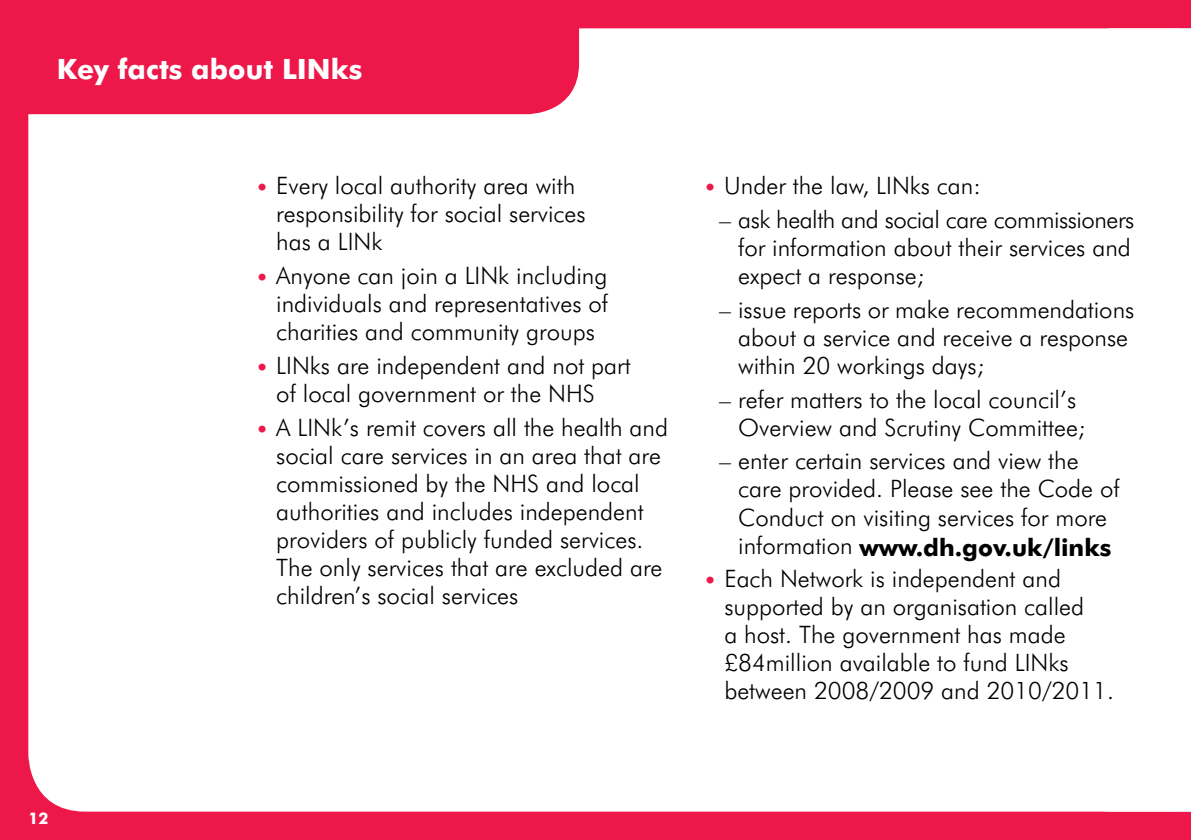
<style>
.page{position:relative;width:1191px;height:840px;background:#fff}
.page>*{position:absolute;margin:0;border:0;box-sizing:border-box;transform-origin:0 0}
.t1{font:700 28px "Futura BT";color:#fff}
.t2{font:300 24px/28px "Futura BT";color:#000}
.t3{font:700 16px "Futura BT";color:#fff}
.s1{color:#ed1849}
.s2{font-weight:700}
</style>
<div class="page">
<div style="left:0;top:0;width:1191px;height:839px;background:#ed1849"></div>
<div style="left:28px;top:28px;width:1163px;height:783px;background:#fff"></div>
<svg style="left:28px;top:28px;width:551px;height:86px"></svg>
<p class="t1" style="left:57px;top:52px;width:307px">Key facts about LINks</p>
<p class="t2" style="left:276px;top:171px;width:311px;text-indent:-21px"><span class="s1">•</span> Every local authority area with responsibility for social services has a LINk</p>
<p class="t2" style="left:276px;top:261px;width:333px;text-align:justify;text-indent:-21px"><span class="s1">•</span> Anyone can join a LINk including individuals and representatives of charities and community groups</p>
<p class="t2" style="left:276px;top:351px;width:356px;text-indent:-21px"><span class="s1">•</span> LINks are independent and not part of local government or the NHS</p>
<p class="t2" style="left:276px;top:412px;width:393px;text-indent:-21px"><span class="s1">•</span> A LINk’s remit covers all the health and social care services in an area that are commissioned by the NHS and local authorities and includes independent providers of publicly funded services.<br>The only services that are excluded are children’s social services</p>
<p class="t2" style="left:703px;top:171px;width:279px"><span class="s1">•</span> Under the law, LINks can:</p>
<p class="t2" style="left:738px;top:205px;width:397px;text-indent:-19px">– ask health and social care commissioners for information about their services and expect a response;</p>
<p class="t2" style="left:738px;top:295px;width:397px;text-indent:-19px">– issue reports or make recommendations about a service and receive a response within 20 workings days;</p>
<p class="t2" style="left:738px;top:385px;width:349px;text-indent:-19px">– refer matters to the local council’s<br>Overview and Scrutiny Committee;</p>
<p class="t2" style="left:738px;top:446px;width:383px;line-height:28.6px;text-indent:-19px">– enter certain services and view the care provided. Please see the Code of Conduct on visiting services for more information <span class="s2">www.dh.gov.uk/links</span></p>
<p class="t2" style="left:724px;top:564px;width:391px;text-indent:-21px"><span class="s1">•</span> Each Network is independent and supported by an organisation called<br>a host. The government has made £84million available to fund LINks between 2008/2009 and 2010/2011.</p>
<p class="t3" style="left:28px;top:808px;width:21px">12</p>
</div>
